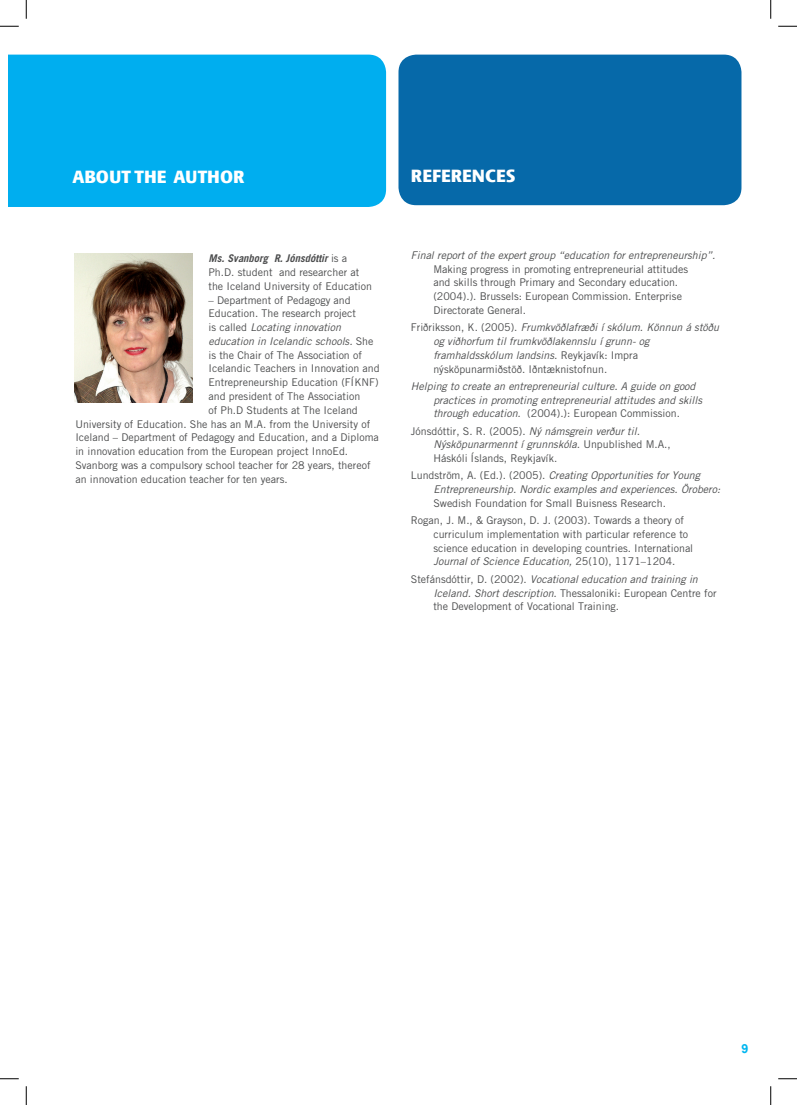
<style>
.page{position:relative;width:797px;height:1105px;background:#fff}
.page>*{position:absolute;margin:0;border:0;box-sizing:border-box;transform-origin:0 0}
.FYRIRSAGNIR_ÞJÓNUSTA{font:900 17.5px "Skoda Sans";color:#fff}
.t1{font:700 12.5px "Arial";color:#00b6f0}
.meginmál_Glitnir{font:10.62px/13.8px "Trade Gothic";color:#4b4c4d}
.meginmál_Glitnir-2{font:italic 10.62px/13.8px "Trade Gothic";color:#4b4c4d}
.s1{font-weight:700;font-style:italic}
.s2{font-style:normal}
.s3{font-style:italic}
</style>
<div class="page">
<div style="left:398px;top:55px;width:343px;height:150px;background:#0669a9;border-radius:18px"></div>
<div style="left:9px;top:55px;width:377px;height:152px;background:#00aeef"></div>
<img style="left:74px;top:253px;width:119px;height:149px">
<svg style="left:0;top:25px;width:19px;height:2px"></svg>
<svg style="left:778px;top:25px;width:19px;height:2px"></svg>
<svg style="left:0;top:1078px;width:19px;height:1px"></svg>
<svg style="left:778px;top:1078px;width:19px;height:1px"></svg>
<svg style="left:25px;top:0;width:2px;height:19px"></svg>
<svg style="left:25px;top:1086px;width:2px;height:19px"></svg>
<svg style="left:770px;top:0;width:1px;height:19px"></svg>
<svg style="left:770px;top:1086px;width:1px;height:19px"></svg>
<p class="FYRIRSAGNIR_ÞJÓNUSTA" style="left:72px;top:167px;width:174px">ABOUT THE AUTHOR</p>
<p class="FYRIRSAGNIR_ÞJÓNUSTA" style="left:411px;top:166px;width:106px">REFERENCES</p>
<p class="meginmál_Glitnir" style="left:208px;top:252px;width:165px"><span class="s1">Ms. Svanborg R. Jónsdóttir</span> is a<br>Ph.D. student and researcher at the Iceland University of Education</p>
<p class="meginmál_Glitnir" style="left:208px;top:293px;width:144px">– Department of Pedagogy and</p>
<p class="meginmál_Glitnir" style="left:208px;top:307px;width:149px">Education. The research project</p>
<p class="meginmál_Glitnir-2" style="left:208px;top:320px;width:134px"><span class="s2">is called</span> Locating innovation</p>
<p class="meginmál_Glitnir-2" style="left:208px;top:334px;width:166px">education in Icelandic schools. <span class="s2">She</span></p>
<p class="meginmál_Glitnir" style="left:208px;top:348px;width:155px">is the Chair of The Association of</p>
<p class="meginmál_Glitnir" style="left:208px;top:362px;width:173px">Icelandic Teachers in Innovation and</p>
<p class="meginmál_Glitnir" style="left:208px;top:375px;width:172px">Entrepreneurship Education (FÍKNF)</p>
<p class="meginmál_Glitnir" style="left:208px;top:389px;width:153px">and president of The Association</p>
<p class="meginmál_Glitnir" style="left:208px;top:403px;width:151px">of Ph.D Students at The Iceland</p>
<p class="meginmál_Glitnir" style="left:75px;top:417px;width:296px">University of Education. She has an M.A. from the University of</p>
<p class="meginmál_Glitnir" style="left:75px;top:430px;width:305px">Iceland – Department of Pedagogy and Education, and a Diploma</p>
<p class="meginmál_Glitnir" style="left:75px;top:444px;width:274px">in innovation education from the European project InnoEd.</p>
<p class="meginmál_Glitnir" style="left:75px;top:458px;width:297px">Svanborg was a compulsory school teacher for 28 years, thereof</p>
<p class="meginmál_Glitnir" style="left:75px;top:472px;width:214px">an innovation education teacher for ten years.</p>
<p class="meginmál_Glitnir" style="left:433px;top:248px;width:283px;text-indent:-23px"><span class="s3">Final report of the expert group “education for entrepreneurship”.<br></span>Making progress in promoting entrepreneurial attitudes<br>and skills through Primary and Secondary education. (2004).). Brussels: European Commission. Enterprise Directorate General.</p>
<p class="meginmál_Glitnir-2" style="left:433px;top:320px;width:287px;text-indent:-23px"><span class="s2">Friðriksson, K. (2005).</span> Frumkvöðlafræði í skólum. Könnun á stöðu og viðhorfum til frumkvöðlakennslu í grunn- og framhaldsskólum landsins. <span class="s2">Reykjavík: Impra nýsköpunarmiðstöð. Iðntæknistofnun.</span></p>
<p class="meginmál_Glitnir-2" style="left:433px;top:379px;width:270px;text-indent:-23px">Helping to create an entrepreneurial culture. A guide on good practices in promoting entrepreneurial attitudes and skills through education. <span class="s2">(2004).): European Commission.</span></p>
<p class="meginmál_Glitnir" style="left:433px;top:424px;width:239px;text-indent:-23px">Jónsdóttir, S. R. (2005). <span class="s3">Ný námsgrein verður til.<br>Nýsköpunarmennt í grunnskóla.</span> Unpublished M.A.,<br>Háskóli Íslands, Reykjavík.</p>
<p class="meginmál_Glitnir-2" style="left:433px;top:469px;width:288px;text-indent:-22px"><span class="s2">Lundström, A. (Ed.). (2005).</span> Creating Opportunities for Young<br>Entrepreneurship. Nordic examples and experiences. Örobero:<br><span class="s2">Swedish Foundation for Small Buisness Research.</span></p>
<p class="meginmál_Glitnir" style="left:433px;top:513px;width:261px;text-indent:-22px">Rogan, J. M., &amp; Grayson, D. J. (2003). Towards a theory of curriculum implementation with particular reference to science education in developing countries. International <span class="s3">Journal of Science Education,</span> 25(10), 1171–1204.</p>
<p class="meginmál_Glitnir" style="left:433px;top:572px;width:285px;text-indent:-23px">Stefánsdóttir, D. (2002). <span class="s3">Vocational education and training in<br>Iceland. Short description.</span> Thessaloniki: European Centre for the Development of Vocational Training.</p>
<p class="t1" style="left:741px;top:1041px;width:8px">9</p>
</div>
